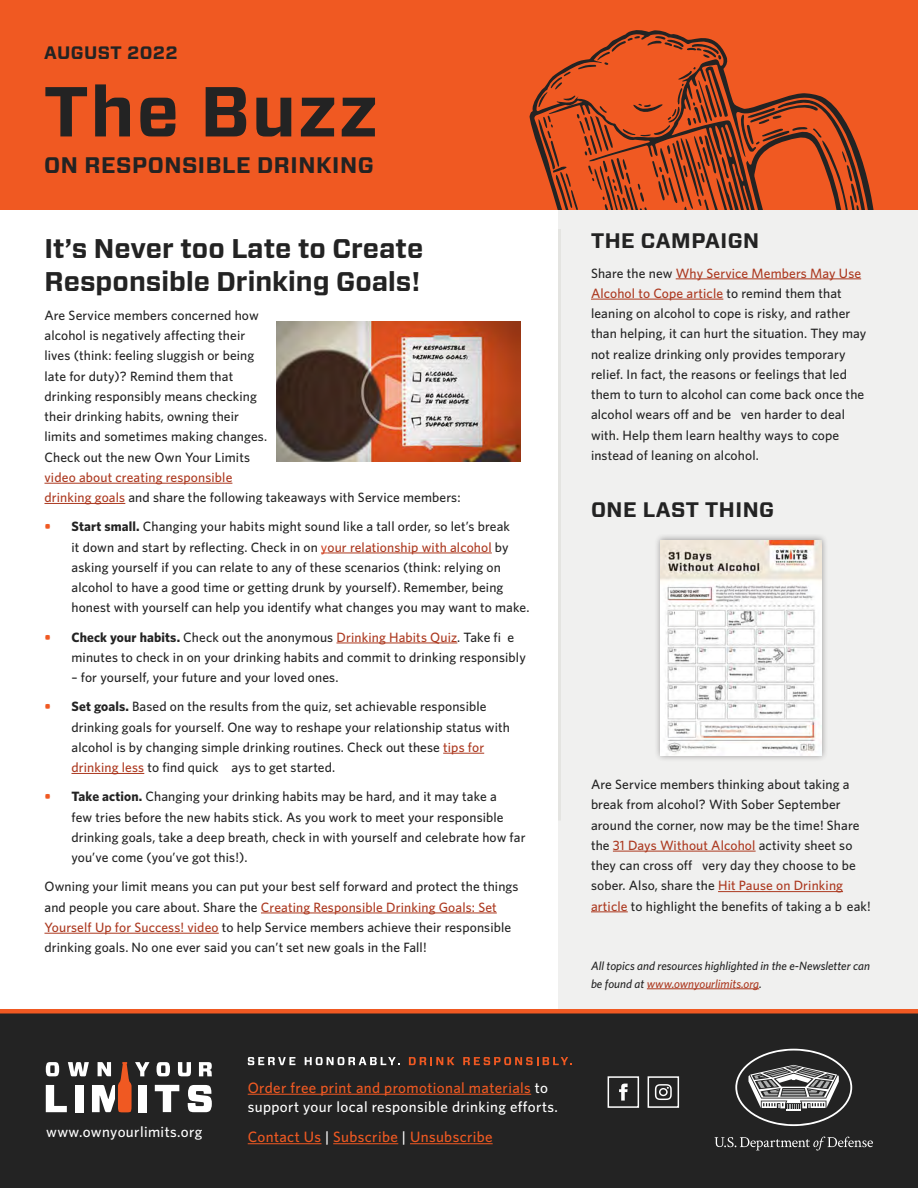
<style>
.page{position:relative;width:918px;height:1188px;background:#fff}
.page>*{position:absolute;margin:0;border:0;box-sizing:border-box;transform-origin:0 0}
.t1{font:700 70.5px "Forza";letter-spacing:.03em;color:#232323}
.t2{font:700 27px/33px "Forza";color:#232323}
.t3{font:700 22.5px "Forza";letter-spacing:.025em;color:#232323}
.t4{font:700 21px "Forza";letter-spacing:.025em;color:#232323}
.t5{font:700 18px "Forza";letter-spacing:.025em;color:#232323}
.t6{font:500 15px/19.5px "Whitney";letter-spacing:.025em;color:#fff}
.t7{font:500 15px "Whitney";letter-spacing:.025em;color:#f05922}
.t8{font:500 13.5px/20.2px "Whitney";letter-spacing:.01em;color:#232323}
.Label{font:700 13.5px "Whitney";color:#f05922}
.t9{font:italic 500 12px/18px "Whitney";color:#232323}
.s1{color:#ac3920}
.s2{font-weight:700}
.s3{color:#d14627}
.s4{color:#f05922}
.s5{color:#fff}
</style>
<div class="page">
<div style="left:558px;top:210px;width:360px;height:838px;background:#f0f0ef"></div>
<hr style="left:558px;top:229px;width:3px;height:592px;background:#e4e4e1">
<div style="left:0;top:0;width:918px;height:210px;background:#f05922"></div>
<svg style="left:530px;top:30px;width:344px;height:180px"></svg>
<div style="left:0;top:1011px;width:918px;height:177px;background:#232323"></div>
<hr style="left:0;top:1009px;width:918px;height:4px;background:#f05922">
<svg style="left:619px;top:1084px;width:9px;height:17px"></svg>
<div style="left:608px;top:1076px;width:31px;height:32px;border:2px solid #fff"></div>
<svg style="left:655px;top:1084px;width:17px;height:16px"></svg>
<div style="left:648px;top:1076px;width:31px;height:32px;border:2px solid #fff"></div>
<svg style="left:248px;top:1057px;width:47px;height:8px"></svg>
<svg style="left:305px;top:1057px;width:95px;height:8px"></svg>
<svg style="left:409px;top:1057px;width:45px;height:8px"></svg>
<svg style="left:463px;top:1057px;width:109px;height:8px"></svg>
<svg style="left:735px;top:1049px;width:117px;height:77px"></svg>
<svg style="left:715px;top:1137px;width:158px;height:14px"></svg>
<svg style="left:46px;top:1062px;width:166px;height:50px"></svg>
<hr style="left:676px;top:279px;width:185px;height:1px;background:#ac3920">
<hr style="left:591px;top:299px;width:132px;height:1px;background:#ac3920">
<hr style="left:613px;top:851px;width:143px;height:1px;background:#ac3920">
<hr style="left:718px;top:891px;width:125px;height:1px;background:#ac3920">
<hr style="left:591px;top:912px;width:37px;height:1px;background:#ac3920">
<hr style="left:44px;top:483px;width:188px;height:1px;background:#ac3920">
<hr style="left:44px;top:503px;width:81px;height:1px;background:#ac3920">
<hr style="left:327px;top:553px;width:165px;height:1px;background:#ac3920">
<hr style="left:336px;top:643px;width:121px;height:1px;background:#ac3920">
<hr style="left:443px;top:753px;width:41px;height:1px;background:#ac3920">
<hr style="left:71px;top:773px;width:73px;height:1px;background:#ac3920">
<hr style="left:261px;top:913px;width:236px;height:1px;background:#ac3920">
<hr style="left:44px;top:933px;width:175px;height:1px;background:#ac3920">
<hr style="left:647px;top:988px;width:112px;height:1px;background:#ac3920">
<img style="left:276px;top:321px;width:245px;height:141px">
<div style="left:654px;top:534px;width:174px;height:227px;background:#231f20;opacity:.45"></div>
<img style="left:660px;top:540px;width:162px;height:215px">
<hr style="left:410px;top:1143px;width:83px;height:1px;background:#f05922">
<hr style="left:333px;top:1143px;width:65px;height:1px;background:#f05922">
<hr style="left:248px;top:1143px;width:74px;height:1px;background:#f05922">
<hr style="left:248px;top:1094px;width:283px;height:1px;background:#f05922">
<p class="t5" style="left:44px;top:41px;width:135px">AUGUST 2022</p>
<h1 class="t1" style="left:44px;top:65px;width:335px">The Buzz</h1>
<h1 class="t3" style="left:44px;top:150px;width:331px">ON RESPONSIBLE DRINKING</h1>
<h2 class="t2" style="left:44px;top:232px;width:380px">It’s Never too Late to Create<br>Responsible Drinking Goals!</h2>
<p class="t8" style="left:44px;top:305px;width:418px">Are Service members concerned how<br>alcohol is negatively affecting their<br>lives (think: feeling sluggish or being<br>late for duty)? Remind them that<br>drinking responsibly means checking<br>their drinking habits, owning their<br>limits and sometimes making changes.<br>Check out the new Own Your Limits<br><span class="s1">video about creating responsible<br>drinking goals</span> and share the following takeaways with Service members:</p>
<p class="Label" style="left:44px;top:518px;width:8px">•</p>
<p class="t8" style="left:71px;top:516px;width:459px"><span class="s2">Start small.</span> Changing your habits might sound like a tall order, so let’s break<br>it down and start by reflecting. Check in on <span class="s3">y</span><span class="s1">our relationship with alcohol</span> by asking yourself if you can relate to any of these scenarios (think: relying on alcohol to have a good time or getting drunk by yourself). Remember, being honest with yourself can help you identify what changes you may want to make.</p>
<p class="Label" style="left:44px;top:628px;width:8px">•</p>
<p class="t8" style="left:71px;top:627px;width:456px"><span class="s2">Check your habits.</span> Check out the anonymous <span class="s1">Drinking Habits Quiz</span>. Take fi e minutes to check in on your drinking habits and commit to drinking responsibly</p>
<p class="t8" style="left:71px;top:667px;width:268px">– for yourself, your future and your loved ones.</p>
<p class="Label" style="left:44px;top:698px;width:8px">•</p>
<p class="t8" style="left:71px;top:696px;width:440px"><span class="s2">Set goals.</span> Based on the results from the quiz, set achievable responsible drinking goals for yourself. One way to reshape your relationship status with alcohol is by changing simple drinking routines. Check out these <span class="s1">tips for drinking less</span> to find quick ays to get started.</p>
<p class="Label" style="left:44px;top:788px;width:8px">•</p>
<p class="t8" style="left:71px;top:786px;width:456px"><span class="s2">Take action.</span> Changing your drinking habits may be hard, and it may take a<br>few tries before the new habits stick. As you work to meet your responsible drinking goals, take a deep breath, check in with yourself and celebrate how far you’ve come (you’ve got this!).</p>
<p class="t8" style="left:44px;top:876px;width:476px">Owning your limit means you can put your best self forward and protect the things and people you care about. Share the <span class="s1">Creating Responsible Drinking Goals: Set Yourself Up for Success! video</span> to help Service members achieve their responsible drinking goals. No one ever said you can’t set new goals in the Fall!</p>
<h3 class="t4" style="left:591px;top:227px;width:170px">THE CAMPAIGN</h3>
<p class="t8" style="left:591px;top:262px;width:277px">Share the new <span class="s1">Why Service Members May Use Alcohol to Cope article</span> to remind them that leaning on alcohol to cope is risky, and rather than helping, it can hurt the situation. They may not realize drinking only provides temporary relief. In fact, the reasons or feelings that led them to turn to alcohol can come back once the alcohol wears off and be ven harder to deal with. Help them learn healthy ways to cope instead of leaning on alcohol.</p>
<h3 class="t4" style="left:591px;top:495px;width:185px">ONE LAST THING</h3>
<p class="t8" style="left:591px;top:774px;width:281px">Are Service members thinking about taking a break from alcohol? With Sober September around the corner, now may be the time! Share the <span class="s1">31 Days Without Alcohol</span> activity sheet so they can cross off very day they choose to be sober. Also, share the <span class="s1">Hit Pause on Drinking article</span> to highlight the benefits of taking a b eak!</p>
<p class="t9" style="left:591px;top:956px;width:281px">All topics and resources highlighted in the e-Newsletter can be found at <span class="s1">www.ownyourlimits.org</span>.</p>
<p class="t6" style="left:46px;top:1122px;width:158px">www.ownyourlimits.org</p>
<p class="t6" style="left:248px;top:1078px;width:312px"><span class="s4">Order free print and promotional materials</span> to support your local responsible drinking efforts.</p>
<p class="t7" style="left:248px;top:1127px;width:246px">Contact Us <span class="s5">|</span> Subscribe <span class="s5">|</span> Unsubscribe</p>
</div>
